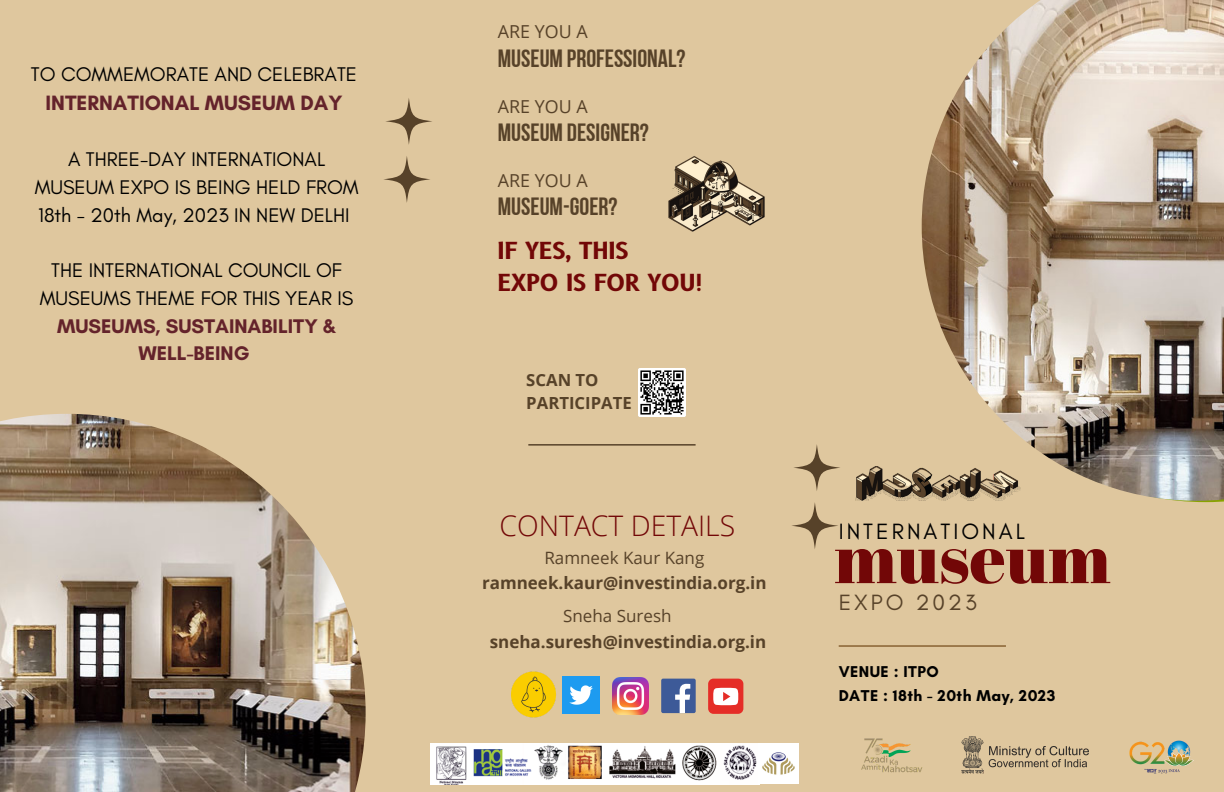
<style>
.page{position:relative;width:1224px;height:792px;background:#dfc79e}
.page>*{position:absolute;margin:0;border:0;box-sizing:border-box;transform-origin:0 0}
.t1{font:70.2px "Abril Fatface";color:#720707}
.t2{font:300 28.3px "Open Sans";color:#720707}
.t3{font:24.9px "Bebas Neue Cyrillic";color:#574229}
.t4{font:700 22.9px/31.5px "B612";color:#720707}
.t5{font:22.5px "Glacial Indifference";letter-spacing:.135em;color:#000}
.t6{font:22.5px "Glacial Indifference";letter-spacing:.135em;color:#574229}
.t7{font:700 21.1px "Glacial Indifference";color:#64232b}
.t8{font:20.1px/27.8px "Glacial Indifference";color:#000;text-align:center}
.t9{font:700 20.1px/27.8px "Glacial Indifference";color:#64232b;text-align:center}
.t10{font:17.9px "Open Sans";color:#574229}
.t11{font:700 17px "Open Sans";color:#574229}
.t12{font:17px "Open Sans";color:#574229}
.t13{font:700 16.7px/23px "Open Sans";color:#574229}
.t14{font:700 16px/24.7px "Glacial Indifference";letter-spacing:.03em;color:#000}
</style>
<div class="page">
<img style="left:0;top:414px;width:366px;height:378px">
<svg style="left:794px;top:444px;width:46px;height:47px"></svg>
<svg style="left:792px;top:502px;width:46px;height:47px"></svg>
<svg style="left:386px;top:98px;width:46px;height:47px"></svg>
<svg style="left:384px;top:156px;width:46px;height:47px"></svg>
<img style="left:962px;top:736px;width:127px;height:38px">
<img style="left:1129px;top:740px;width:65px;height:34px">
<img style="left:861px;top:738px;width:62px;height:35px">
<hr style="left:528px;top:444px;width:168px;height:2px;background:#574229">
<hr style="left:839px;top:645px;width:167px;height:2px;background:#886232">
<img style="left:922px;top:0;width:302px;height:501px">
<img style="left:431px;top:744px;width:327px;height:40px">
<img style="left:758px;top:743px;width:41px;height:41px">
<img style="left:563px;top:676px;width:36px;height:37px">
<div style="left:661px;top:679px;width:35px;height:34px;background:#3d5a98;border-radius:2px"></div>
<svg style="left:675px;top:684px;width:15px;height:29px"></svg>
<img style="left:612px;top:677px;width:37px;height:37px">
<div style="left:708px;top:679px;width:35px;height:35px;background:#e52d27;border-radius:5px"></div>
<svg style="left:713px;top:688px;width:25px;height:17px"></svg>
<img style="left:511px;top:671px;width:45px;height:47px">
<img style="left:638px;top:369px;width:48px;height:47px">
<img style="left:855px;top:466px;width:171px;height:35px">
<img style="left:668px;top:156px;width:97px;height:76px">
<p class="t8" style="left:31px;top:61px;width:328px">TO COMMEMORATE AND CELEBRATE</p>
<p class="t7" style="left:46px;top:90px;width:299px">INTERNATIONAL MUSEUM DAY</p>
<p class="t8" style="left:35px;top:145px;width:325px">A THREE-DAY INTERNATIONAL<br>MUSEUM EXPO IS BEING HELD FROM<br>18th - 20th May, 2023 IN NEW DELHI</p>
<p class="t8" style="left:40px;top:256px;width:315px">THE INTERNATIONAL COUNCIL OF<br>MUSEUMS THEME FOR THIS YEAR IS</p>
<p class="t9" style="left:57px;top:312px;width:281px">MUSEUMS, SUSTAINABILITY &amp;<br>WELL-BEING</p>
<p class="t10" style="left:498px;top:19px;width:91px">ARE YOU A</p>
<p class="t3" style="left:498px;top:48px;width:189px">MUSEUM PROFESSIONAL?</p>
<p class="t10" style="left:498px;top:94px;width:91px">ARE YOU A</p>
<p class="t3" style="left:498px;top:122px;width:153px">MUSEUM DESIGNER?</p>
<p class="t10" style="left:498px;top:168px;width:91px">ARE YOU A</p>
<p class="t3" style="left:498px;top:197px;width:121px">MUSEUM-GOER?</p>
<p class="t4" style="left:498px;top:236px;width:208px">IF YES, THIS<br>EXPO IS FOR YOU!</p>
<p class="t13" style="left:526px;top:368px;width:107px">SCAN TO<br>PARTICIPATE</p>
<h2 class="t2" style="left:500px;top:505px;width:237px">CONTACT DETAILS</h2>
<p class="t12" style="left:544px;top:546px;width:161px">Ramneek Kaur Kang</p>
<p class="t11" style="left:482px;top:571px;width:286px">ramneek.kaur@investindia.org.in</p>
<p class="t12" style="left:563px;top:603px;width:110px">Sneha Suresh</p>
<p class="t11" style="left:490px;top:630px;width:278px">sneha.suresh@investindia.org.in</p>
<p class="t5" style="left:839px;top:517px;width:188px">INTERNATIONAL</p>
<h1 class="t1" style="left:834px;top:509px;width:278px">museum</h1>
<p class="t6" style="left:839px;top:588px;width:140px">EXPO 2023</p>
<p class="t14" style="left:839px;top:659px;width:218px">VENUE : ITPO<br>DATE : 18th - 20th May, 2023</p>
</div>
